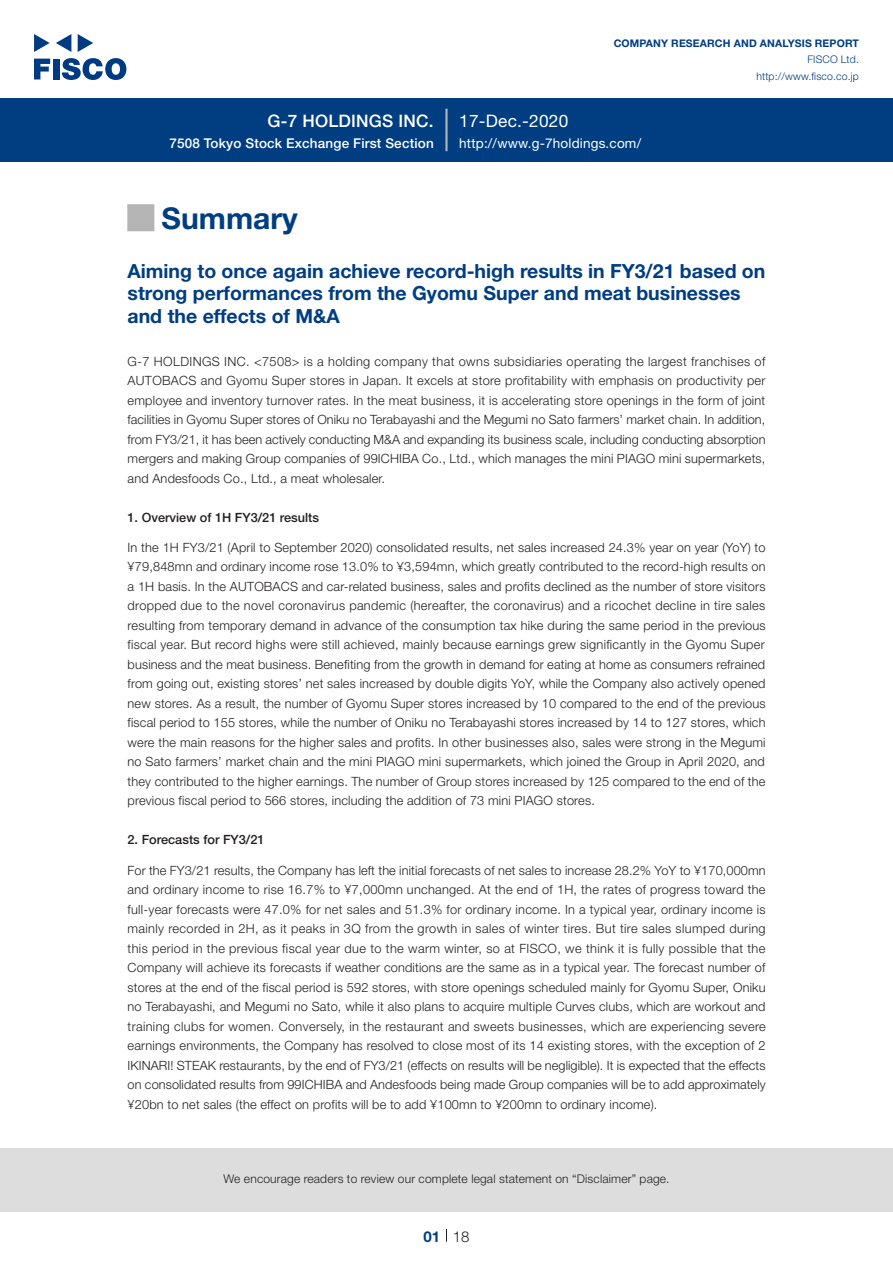
<style>
.page{position:relative;width:893px;height:1263px;background:#fff}
.page>*{position:absolute;margin:0;border:0;box-sizing:border-box;transform-origin:0 0}
.t1{font:700 30px "Helvetica Neue LT Std";color:#003d81}
.t2{font:700 27px "Koz Go Pro";color:#b5b5b6}
.t3{font:700 19.5px/22.5px "Helvetica Neue LT Std";color:#003d81}
.t4{font:500 17.25px "Helvetica Neue LT Std";letter-spacing:.015em;color:#fff}
.t5{font:17.25px "Helvetica Neue LT Std";letter-spacing:.015em;color:#fff}
.t6{font:300 15px "Helvetica Neue LT Std";color:#231f20}
.t7{font:700 15px "Helvetica Neue LT Std";color:#003d81}
.t8{font:500 13.5px "Helvetica Neue LT Std";letter-spacing:.015em;color:#fff}
.t9{font:13.5px "Helvetica Neue LT Std";letter-spacing:.015em;color:#fff}
.t10{font:300 12.75px/19.5px "Helvetica Neue LT Std";letter-spacing:.015em;color:#231f20;text-align:justify}
.t11{font:500 12.75px "Helvetica Neue LT Std";color:#231f20}
.t12{font:300 12px "Helvetica Neue LT Std";letter-spacing:.015em;color:#231f20}
.t13{font:700 10.5px "Helvetica Neue LT Std";letter-spacing:.015em;color:#003d81}
.t14{font:300 10.5px/16.5px "Helvetica Neue LT Std";letter-spacing:.015em;color:#003d81;text-align:right}
</style>
<div class="page">
<div style="left:0;top:1148px;width:893px;height:64px;background:#ddd"></div>
<svg style="left:34px;top:59px;width:16px;height:20px"></svg>
<div style="left:53px;top:59px;width:6px;height:20px;background:#003a83"></div>
<svg style="left:62px;top:58px;width:64px;height:22px"></svg>
<svg style="left:34px;top:34px;width:16px;height:18px"></svg>
<svg style="left:78px;top:34px;width:15px;height:18px"></svg>
<svg style="left:56px;top:34px;width:15px;height:18px"></svg>
<div style="left:0;top:98px;width:893px;height:64px;background:#003d81"></div>
<hr style="left:445px;top:109px;width:3px;height:42px;background:#b5b5b6">
<svg style="left:446px;top:1229px;width:1px;height:13px"></svg>
<h3 class="t4" style="left:267px;top:110px;width:168px">G-7 HOLDINGS INC.</h3>
<p class="t8" style="left:169px;top:135px;width:266px">7508 Tokyo Stock Exchange First Section</p>
<h3 class="t5" style="left:459px;top:110px;width:111px">17-Dec.-2020</h3>
<p class="t13" style="left:614px;top:37px;width:247px">COMPANY RESEARCH AND ANALYSIS REPORT</p>
<p class="t14" style="left:756px;top:51px;width:104px">FISCO Ltd. http://www.fisco.co j p.</p>
<p class="t9" style="left:459px;top:135px;width:183px">http://www g. -7holdings.com/</p>
<h2 class="t2" style="left:128px;top:200px;width:28px">█</h2>
<h3 class="t3" style="left:128px;top:259px;width:639px">Aiming to once again achieve record-high results in FY3/21 based on strong performances from the Gyomu Super and meat businesses and the effects of M&amp;A</h3>
<p class="t10" style="left:128px;top:351px;width:639px">G-7 HOLDINGS INC. &lt;7508&gt; is a holding company that owns subsidiaries operating the largest franchises of AUTOBACS and Gyomu Super stores in Japan It. excels at store profitability with emphasis on productivity per employee and inventory turnover rates In. the meat business isit, accelerating store openings in the form of joint facilities in Gyomu Super stores of Oniku no Terabayashi and the Megumi no Sato farmers’ market chain In. addition, from FY3/21, it has been actively conducting M&amp;A and expanding its business scale, including conducting absorption mergers and making Group companies of 99ICHIBA Co., Ltd., which manages the mini PIAGO mini supermarkets, and Andesfoods Co., Ltd a., meat wholesaler.</p>
<p class="t11" style="left:128px;top:510px;width:193px">1. Overview of H1 FY3/21 results</p>
<p class="t10" style="left:128px;top:537px;width:640px">In the H1 FY3/21 (April to September 2020) consolidated results, net sales increased 24.3% year on year (YoY) to ¥79,848mn and ordinary income rose 13.0% to ¥3,594mn, which greatly contributed to the record-high results on<br>H1a basis In. the AUTOBACS and car-related business, sales and profits declined as the number of store visitors dropped due to the novel coronavirus pandemic (hereafter, the coronavirus) and a ricochet decline in tire sales resulting from temporary demand in advance of the consumption tax hike during the same period in the previous fiscal year. But record highs were still achieved, mainly because earnings grew significantly in the Gyomu Super business and the meat business. Benefiting from the growth in demand for eating at home as consumers refrained from going out, existing stores’ net sales increased by double digits YoY, while the Company also actively opened new stores. As a result, the number of Gyomu Super stores increased by 10 compared to the end of the previous fiscal period to 155 stores, while the number of Oniku no Terabayashi stores increased by 14 to 127 stores, which were the main reasons for the higher sales and profits In. other businesses also, sales were strong in the Megumi no Sato farmers’ market chain and the mini PIAGO mini supermarkets, which joined the Group in April 2020, and they contributed to the higher earnings. The number of Group stores increased by 125 compared to the end of the previous fiscal period to 566 stores, including the addition of 73 mini PIAGO stores.</p>
<p class="t11" style="left:128px;top:832px;width:139px">2. Forecasts for FY3/21</p>
<p class="t10" style="left:128px;top:860px;width:640px">For the FY3/21 results, the Company has left the initial forecasts of net sales to increase 28.2% YoY to ¥170,000mn and ordinary income to rise 16.7% to ¥7,000mn unchanged. At the end of H1 , the rates of progress toward the full-year forecasts were 47.0% for net sales and 51.3% for ordinary income In. a typical year, ordinary income is mainly recorded in H2 , as it peaks in Q3 from the growth in sales of winter tires. But tire sales slumped during this period in the previous fiscal year due to the warm winter, so at FISCO, we think isit fully possible that the Company will achieve its forecasts if weather conditions are the same as in a typical year. The forecast number of stores at the end of the fiscal period is 592 stores, with store openings scheduled mainly for Gyomu Super, Oniku no Terabayashi, and Megumi no Sato, while it also plans to acquire multiple Curves clubs, which are workout and training clubs for women. Conversely in, the restaurant and sweets businesses, which are experiencing severe earnings environments, the Company has resolved to close most of its 14 existing stores, with the exception of 2<br>IKINARI! STEAK restaurants, by the end of FY3/21 (effects on results will be negligible isIt.) expected that the effects on consolidated results from 99ICHIBA and Andesfoods being made Group companies will be to add approximately ¥20bn to net sales (the effect on profits will be to add ¥100mn to ¥200mn to ordinary income .(</p>
<h1 class="t1" style="left:162px;top:200px;width:138px">Summary</h1>
<p class="t12" style="left:223px;top:1171px;width:448px">We encourage readers to review our complete legal statement on “Disclaimer” page.</p>
<p class="t7" style="left:423px;top:1227px;width:18px">01</p>
<p class="t6" style="left:453px;top:1227px;width:18px">18</p>
</div>
